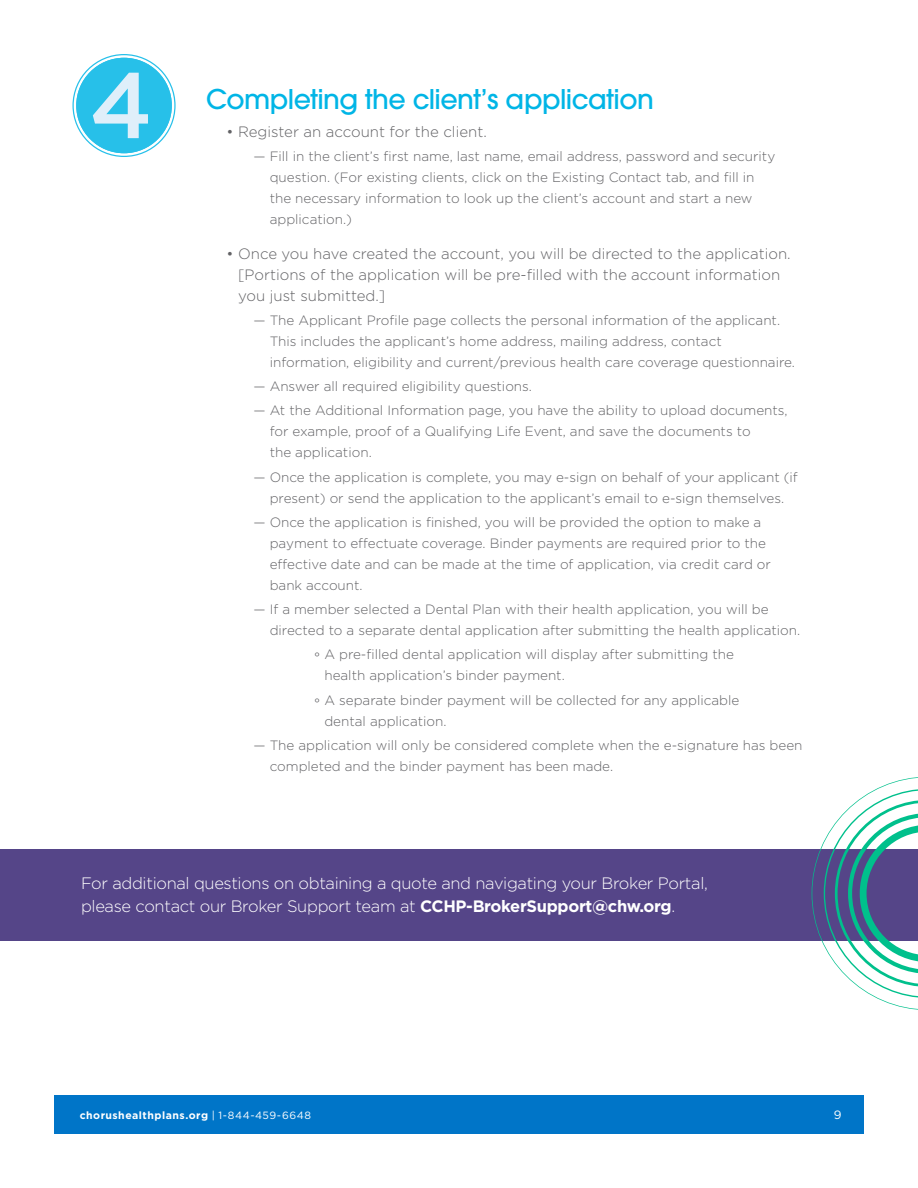
<style>
.page{position:relative;width:918px;height:1188px;background:#fff}
.page>*{position:absolute;margin:0;border:0;box-sizing:border-box;transform-origin:0 0}
.t1{font:500 92.85px "Gotham";color:#dfeffa}
.smaller_Avant_Garde{font:500 27px "ITC Avant Garde Pro";letter-spacing:-.02em;color:#00b5e6}
.t2{font:300 16.5px/22.5px "Gotham";letter-spacing:-.02em;color:#fff}
.body_copy{font:300 15px/21px "Gotham";color:#636366}
._9pt_2nd_level_bulle{font:300 13.5px/21px "Gotham";color:#636366}
.body_copy-2{font:300 13.5px/21px "Gotham";color:#636366}
.t3{font:12px "Gotham";color:#fff}
.t4{font:700 10.5px "Gotham";letter-spacing:.045em;color:#fff}
.s1{font-weight:700}
.s2{font-weight:400}
</style>
<div class="page">
<div style="left:54px;top:1095px;width:810px;height:39px;background:#0075c8"></div>
<div style="left:0;top:849px;width:918px;height:92px;background:#554588"></div>
<div style="left:76px;top:58px;width:96px;height:95px;background:#27c0e9;border-radius:50%"></div>
<div style="left:76px;top:58px;width:96px;height:95px;border:4px solid #00b5e6;border-radius:50%"></div>
<svg style="left:812px;top:777px;width:106px;height:233px"></svg>
<p class="t1" style="left:89px;top:45px;width:65px">4</p>
<p class="smaller_Avant_Garde" style="left:206px;top:82px;width:449px">Completing the client’s application</p>
<p class="body_copy" style="left:227px;top:121px;width:262px">• Register an account for the client.</p>
<p class="_9pt_2nd_level_bulle" style="left:270px;top:146px;width:507px;text-indent:-16px">— Fill in the client’s first name, last name, email address, password and security question. (For existing clients, click on the Existing Contact tab, and fill in the necessary information to look up the client’s account and start a new application.)</p>
<p class="body_copy" style="left:238px;top:243px;width:554px;text-indent:-12px">• Once you have created the account, you will be directed to the application. [Portions of the application will be pre-filled with the account information you just submitted.]</p>
<p class="_9pt_2nd_level_bulle" style="left:270px;top:309px;width:527px;text-indent:-16px">— The Applicant Profile page collects the personal information of the applicant.<br>This includes the applicant’s home address, mailing address, contact information, eligibility and current/previous health care coverage questionnaire.</p>
<p class="_9pt_2nd_level_bulle" style="left:254px;top:376px;width:280px">— Answer all required eligibility questions.</p>
<p class="_9pt_2nd_level_bulle" style="left:270px;top:400px;width:520px;text-indent:-16px">— At the Additional Information page, you have the ability to upload documents, for example, proof of a Qualifying Life Event, and save the documents to<br>the application.</p>
<p class="_9pt_2nd_level_bulle" style="left:254px;top:466px;width:546px;text-align:center">— Once the application is complete, you may e-sign on behalf of your applicant (if present) or send the application to the applicant’s email to e-sign themselves.</p>
<p class="_9pt_2nd_level_bulle" style="left:270px;top:511px;width:503px;text-indent:-16px">— Once the application is finished, you will be provided the option to make a payment to effectuate coverage. Binder payments are required prior to the effective date and can be made at the time of application, via credit card or bank account.</p>
<p class="_9pt_2nd_level_bulle" style="left:270px;top:599px;width:532px;text-indent:-16px">— If a member selected a Dental Plan with their health application, you will be directed to a separate dental application after submitting the health application.</p>
<p class="body_copy-2" style="left:324px;top:644px;width:411px;text-indent:-10px">° A pre-filled dental application will display after submitting the health application’s binder payment.</p>
<p class="body_copy-2" style="left:324px;top:689px;width:417px;text-indent:-10px">° A separate binder payment will be collected for any applicable dental application.</p>
<p class="_9pt_2nd_level_bulle" style="left:270px;top:734px;width:534px;text-indent:-16px">— The application will only be considered complete when the e-signature has been completed and the binder payment has been made.</p>
<p class="t2" style="left:81px;top:872px;width:628px">For additional questions on obtaining a quote and navigating your Broker Portal, please contact our Broker Support team at <span class="s1">CCHP-BrokerSupport@chw.org</span>.</p>
<p class="t4" style="left:80px;top:1108px;width:233px">chorushealthplans.org <span class="s2">| 1-844-459-6648</span></p>
<p class="t3" style="left:834px;top:1107px;width:9px">9</p>
</div>
